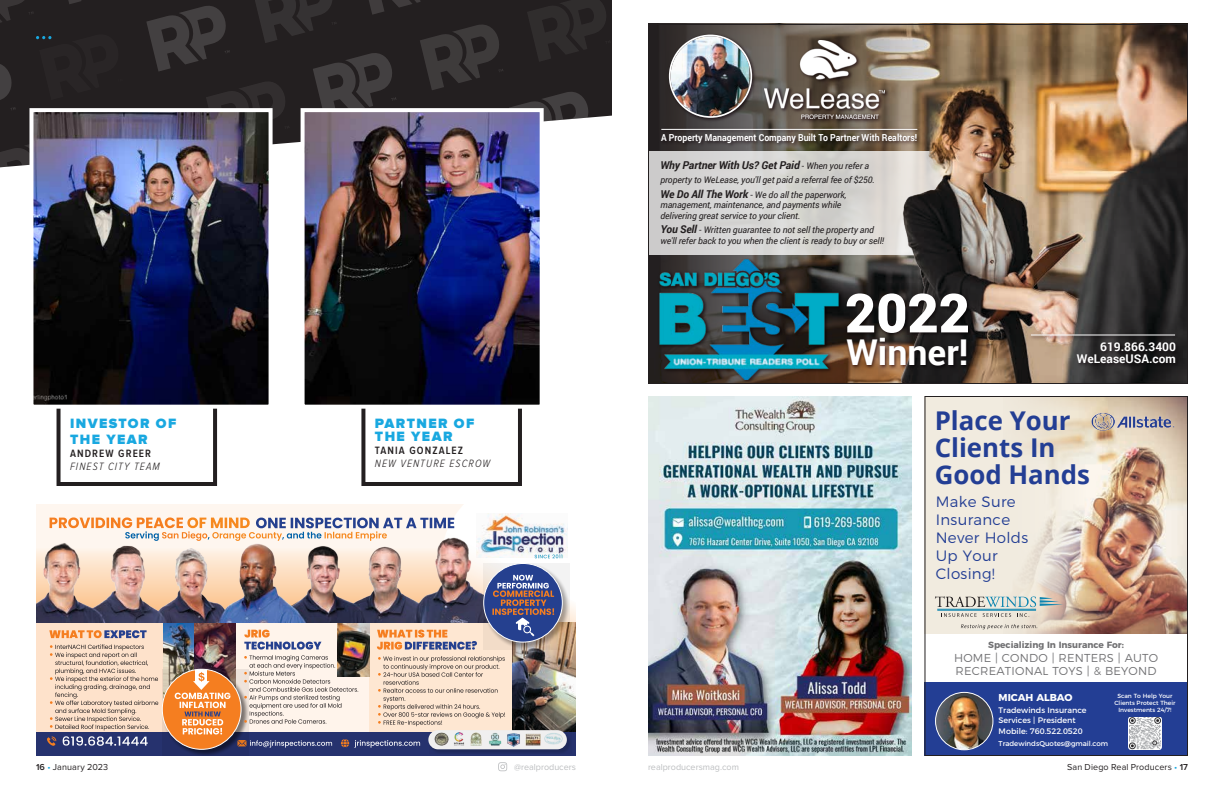
<style>
.page{position:relative;width:1224px;height:792px;background:#fff}
.page>*{position:absolute;margin:0;border:0;box-sizing:border-box;transform-origin:0 0}
.t1{font:900 54px "Roboto";color:#fff}
.t2{font:700 35.6px "Roboto";color:#fff}
.t3{font:700 25.8px/26.5px "Open Sans";color:#233e94}
.t4{font:300 15px/18px "Montserrat";letter-spacing:.02em;color:#233e94}
.t5{font:900 14px/16px "Proxima Nova";letter-spacing:.1em;color:#19a8e0}
.t6{font:700 12px/12px "Roboto";color:#fff;text-align:right}
.t7{font:300 11.5px/13.8px "Montserrat";letter-spacing:.02em;color:#727274}
.t8{font:italic 300 11px "Proxima Nova Cond";letter-spacing:.1em;color:#231f20}
.t9{font:600 11px "Proxima Nova Cond";letter-spacing:.1em;color:#231f20}
.t10{font:italic 700 10.8px "Roboto";letter-spacing:-.01em;color:#231f20}
.t11{font:700 10px "Montserrat";color:#fff}
.t12{font:700 9.7px "Roboto";color:#fff;scale:.9 1}
.t13{font:italic 9px/10.8px "Roboto";letter-spacing:-.01em;color:#231f20}
.t14{font:9px "Proxima Nova";letter-spacing:.01em;color:#231f20}
.t15{font:9px "Proxima Nova";color:#bcbec0}
.t16{font:700 9px "Montserrat";color:#727274}
.t17{font:8px/9.6px "Montserrat";color:#fff}
.t18{font:7px "Montserrat";color:#fff}
.t19{font:6px/7.2px "Montserrat";color:#fff;text-align:center}
.s1{font-weight:400;font-style:normal;font-size:9px}
.s2{font-weight:400;font-size:9px}
.s3{font-weight:700;font-size:10.8px}
.s4{font-style:normal}
.s5{font-weight:600}
.s6{color:#19a8e0}
</style>
<div class="page">
<svg style="left:498px;top:762px;width:9px;height:9px"></svg>
<img style="left:648px;top:24px;width:540px;height:360px">
<img style="left:658px;top:126px;width:265px;height:10px">
<hr style="left:661px;top:129px;width:256px;height:1px;background:#fff">
<img style="left:845px;top:283px;width:131px;height:101px">
<img style="left:657px;top:257px;width:188px;height:127px">
<img style="left:660px;top:259px;width:179px;height:120px">
<img style="left:648px;top:396px;width:263px;height:360px">
<img style="left:924px;top:396px;width:264px;height:360px">
<svg style="left:942px;top:613px;width:35px;height:4px"></svg>
<svg style="left:983px;top:613px;width:28px;height:4px"></svg>
<svg style="left:1017px;top:613px;width:13px;height:4px"></svg>
<hr style="left:937px;top:609px;width:99px;height:1px;background:#0e85b0">
<hr style="left:937px;top:610px;width:99px;height:1px;background:#0e85b0">
<svg style="left:961px;top:624px;width:77px;height:5px"></svg>
<svg style="left:935px;top:596px;width:128px;height:11px"></svg>
<div style="left:36px;top:622px;width:200px;height:111px;background:#fee2cb"></div>
<div style="left:36px;top:733px;width:540px;height:23px;background:#26326e"></div>
<svg style="left:432px;top:748px;width:137px;height:5px"></svg>
<div style="left:428px;top:730px;width:139px;height:19px;background:#f0efef;border-radius:10px"></div>
<img style="left:36px;top:520px;width:11px;height:102px">
<svg style="left:181px;top:748px;width:49px;height:8px"></svg>
<img style="left:47px;top:504px;width:529px;height:244px">
<svg style="left:0;top:0;width:612px;height:167px"></svg>
<div style="left:57px;top:358px;width:160px;height:128px;border:4px solid #231f20"></div>
<img style="left:27px;top:106px;width:248px;height:305px">
<div style="left:361px;top:358px;width:161px;height:128px;border:4px solid #231f20"></div>
<img style="left:299px;top:106px;width:247px;height:305px">
<p class="t12" style="left:661px;top:131px;width:286px">A Property Management Company Built To Partner With Realtors!</p>
<h3 class="t5" style="left:70px;top:416px;width:108px">INVESTOR OF<br>THE YEAR</h3>
<p class="t9" style="left:70px;top:448px;width:83px">ANDREW GREER</p>
<p class="t8" style="left:70px;top:461px;width:91px">FINEST CITY TEAM</p>
<h3 class="t5" style="left:375px;top:417px;width:101px;line-height:13px">PARTNER OF<br>THE YEAR</h3>
<p class="t9" style="left:375px;top:445px;width:90px">TANIA GONZALEZ</p>
<p class="t8" style="left:375px;top:458px;width:117px">NEW VENTURE ESCROW</p>
<p class="t10" style="left:660px;top:158px;width:210px">Why Partner With Us? Get Paid <span class="s1">-</span> <span class="s2">When you refer a</span></p>
<p class="t13" style="left:660px;top:172px;width:216px;line-height:15px">property to WeLease, you'll get paid a referral fee of $250.<br><span class="s3">We Do All The Work</span> <span class="s4">-</span> We do all the paperwork,</p>
<p class="t13" style="left:660px;top:199px;width:182px">management, maintenance, and payments while delivering great service to your client.</p>
<p class="t13" style="left:660px;top:224px;width:225px"><span class="s3">You Sell</span> <span class="s4">-</span> Written guarantee to not sell the property and we'll refer back to you when the client is ready to buy or sell!</p>
<h1 class="t1" style="left:845px;top:275px;width:127px">2022</h1>
<h2 class="t2" style="left:846px;top:328px;width:124px">Winner!</h2>
<h3 class="t6" style="left:1077px;top:341px;width:101px">619.866.3400<br>WeLeaseUSA.com</h3>
<h3 class="t3" style="left:935px;top:407px;width:157px">Place Your<br>Clients In<br>Good Hands</h3>
<h3 class="t4" style="left:936px;top:492px;width:94px">Make Sure<br>Insurance<br>Never Holds<br>Up Your<br>Closing!</h3>
<p class="t16" style="left:988px;top:637px;width:137px">Specializing In Insurance For:</p>
<p class="t7" style="left:954px;top:650px;width:206px">HOME | CONDO | RENTERS | AUTO<br>RECREATIONAL TOYS | &amp; BEYOND</p>
<p class="t19" style="left:1114px;top:692px;width:63px">Scan To Help Your<br>Clients Protect Their<br>Investments 24/7!</p>
<p class="t11" style="left:999px;top:690px;width:76px">MICAH ALBAO</p>
<p class="t17" style="left:999px;top:705px;width:90px">Tradewinds Insurance<br>Services | President</p>
<p class="t17" style="left:999px;top:726px;width:86px">Mobile: 760.522.0520</p>
<p class="t18" style="left:999px;top:738px;width:111px">TradewindsQuotes@gmail.com</p>
<p class="t14" style="left:36px;top:762px;width:74px"><span class="s5">16</span> <span class="s6">•</span> January 2023</p>
<p class="t15" style="left:514px;top:762px;width:63px">@realproducers</p>
<p class="t15" style="left:648px;top:762px;width:92px">realproducersmag.com</p>
<p class="t14" style="left:1067px;top:762px;width:122px">San Diego Real Producers <span class="s6">•</span> <span class="s5">17</span></p>
</div>
